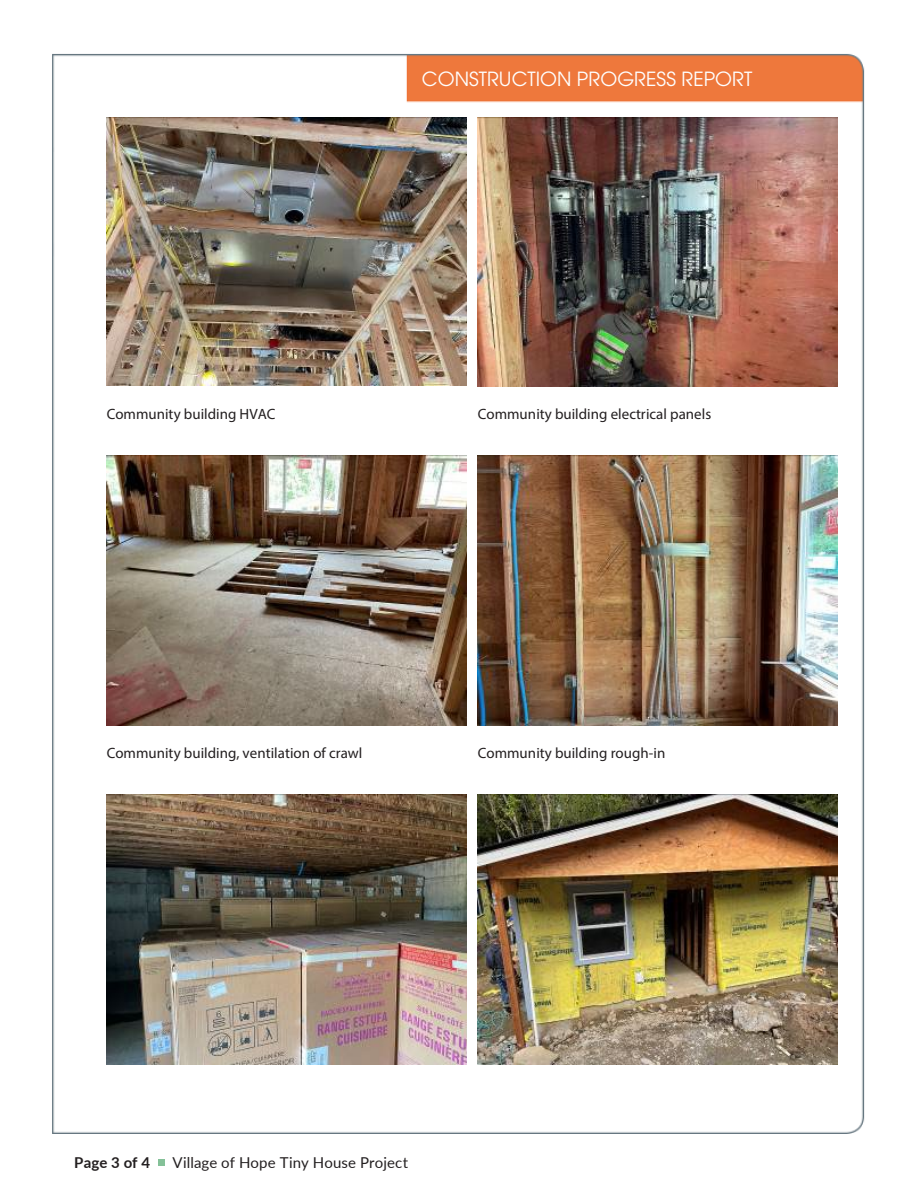
<style>
.page{position:relative;width:918px;height:1188px;background:#fff}
.page>*{position:absolute;margin:0;border:0;box-sizing:border-box;transform-origin:0 0}
.t1{font:19.5px "ITC Avant Garde Std";color:#fff}
.t2{font:15px "Myriad Pro";color:#231f20}
.t3{font:15px "Lato";letter-spacing:.01em;color:#231f20}
.t4{font:700 15px "Lato";letter-spacing:.005em;color:#231f20}
</style>
<div class="page">
<img style="left:52px;top:54px;width:813px;height:1080px">
<img style="left:107px;top:117px;width:359px;height:268px">
<img style="left:478px;top:117px;width:359px;height:270px">
<img style="left:107px;top:456px;width:359px;height:269px">
<img style="left:478px;top:456px;width:359px;height:269px">
<img style="left:107px;top:795px;width:359px;height:269px">
<img style="left:478px;top:795px;width:359px;height:269px">
<div style="left:158px;top:1159px;width:7px;height:7px;background:#84c198"></div>
<h1 class="t1" style="left:422px;top:66px;width:332px">CONSTRUCTION PROGRESS REPORT</h1>
<p class="t2" style="left:107px;top:405px;width:170px">Community building HVAC</p>
<p class="t2" style="left:478px;top:405px;width:235px">Community building electrical panels</p>
<p class="t2" style="left:107px;top:743px;width:257px">Community building, ventilation of crawl</p>
<p class="t2" style="left:478px;top:743px;width:189px">Community building rough-in</p>
<p class="t4" style="left:74px;top:1151px;width:77px">Page 3 of 4</p>
<p class="t3" style="left:173px;top:1152px;width:237px">Village of Hope Tiny House Project</p>
</div>
